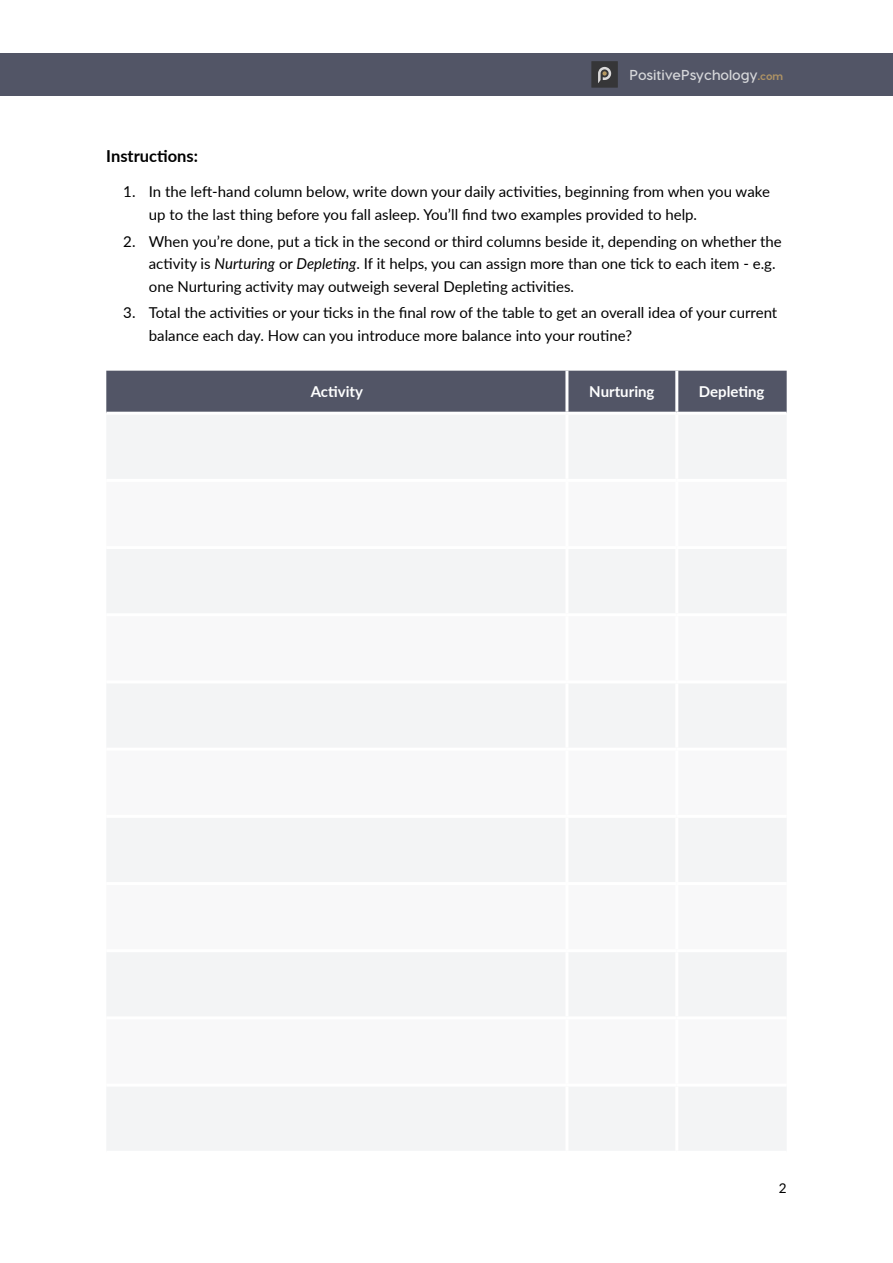
<style>
.page{position:relative;width:893px;height:1263px;background:#fff}
.page>*{position:absolute;margin:0;border:0;box-sizing:border-box;transform-origin:0 0}
.t1{font:700 16.5px "Lato";color:#000}
.t2{font:15px/22.5px "Lato";color:#000}
.t3{font:700 15px "Lato";color:#fff}
.t4{font:700 14.4px "Visby CF";color:#d6d7da}
.t5{font:13.5px "Lato";color:#000}
.s1{font-weight:800;font-size:10.8px;color:#af9364}
.s2{font-style:italic}
</style>
<div class="page">
<div style="left:0;top:53px;width:893px;height:43px;background:#525566"></div>
<div style="left:591px;top:61px;width:27px;height:27px;background:#363638"></div>
<svg style="left:598px;top:67px;width:13px;height:16px"></svg>
<div style="left:106px;top:371px;width:681px;height:41px;background:#525566"></div>
<div style="left:107px;top:415px;width:679px;height:735px;background:#f3f4f5"></div>
<svg style="left:107px;top:482px;width:679px;height:601px"></svg>
<hr style="left:565px;top:371px;width:3px;height:41px;background:#fff">
<hr style="left:675px;top:371px;width:3px;height:41px;background:#fff">
<hr style="left:565px;top:415px;width:3px;height:64px;background:#fff">
<hr style="left:675px;top:415px;width:3px;height:64px;background:#fff">
<hr style="left:106px;top:479px;width:461px;height:3px;background:#fff">
<hr style="left:567px;top:479px;width:110px;height:3px;background:#fff">
<hr style="left:565px;top:482px;width:3px;height:64px;background:#fff">
<hr style="left:677px;top:479px;width:110px;height:3px;background:#fff">
<hr style="left:675px;top:482px;width:3px;height:64px;background:#fff">
<hr style="left:106px;top:546px;width:461px;height:3px;background:#fff">
<hr style="left:567px;top:546px;width:110px;height:3px;background:#fff">
<hr style="left:565px;top:549px;width:3px;height:64px;background:#fff">
<hr style="left:677px;top:546px;width:110px;height:3px;background:#fff">
<hr style="left:675px;top:549px;width:3px;height:64px;background:#fff">
<hr style="left:106px;top:613px;width:461px;height:3px;background:#fff">
<hr style="left:567px;top:613px;width:110px;height:3px;background:#fff">
<hr style="left:565px;top:616px;width:3px;height:64px;background:#fff">
<hr style="left:677px;top:613px;width:110px;height:3px;background:#fff">
<hr style="left:675px;top:616px;width:3px;height:64px;background:#fff">
<hr style="left:106px;top:680px;width:461px;height:3px;background:#fff">
<hr style="left:567px;top:680px;width:110px;height:3px;background:#fff">
<hr style="left:565px;top:683px;width:3px;height:65px;background:#fff">
<hr style="left:677px;top:680px;width:110px;height:3px;background:#fff">
<hr style="left:675px;top:683px;width:3px;height:65px;background:#fff">
<hr style="left:106px;top:748px;width:461px;height:3px;background:#fff">
<hr style="left:567px;top:748px;width:110px;height:3px;background:#fff">
<hr style="left:565px;top:751px;width:3px;height:64px;background:#fff">
<hr style="left:677px;top:748px;width:110px;height:3px;background:#fff">
<hr style="left:675px;top:751px;width:3px;height:64px;background:#fff">
<hr style="left:106px;top:815px;width:461px;height:3px;background:#fff">
<hr style="left:567px;top:815px;width:110px;height:3px;background:#fff">
<hr style="left:565px;top:818px;width:3px;height:64px;background:#fff">
<hr style="left:677px;top:815px;width:110px;height:3px;background:#fff">
<hr style="left:675px;top:818px;width:3px;height:64px;background:#fff">
<hr style="left:106px;top:882px;width:461px;height:3px;background:#fff">
<hr style="left:567px;top:882px;width:110px;height:3px;background:#fff">
<hr style="left:565px;top:885px;width:3px;height:64px;background:#fff">
<hr style="left:677px;top:882px;width:110px;height:3px;background:#fff">
<hr style="left:675px;top:885px;width:3px;height:64px;background:#fff">
<hr style="left:106px;top:949px;width:461px;height:3px;background:#fff">
<hr style="left:567px;top:949px;width:110px;height:3px;background:#fff">
<hr style="left:565px;top:952px;width:3px;height:64px;background:#fff">
<hr style="left:677px;top:949px;width:110px;height:3px;background:#fff">
<hr style="left:675px;top:952px;width:3px;height:64px;background:#fff">
<hr style="left:106px;top:1016px;width:461px;height:3px;background:#fff">
<hr style="left:567px;top:1016px;width:110px;height:3px;background:#fff">
<hr style="left:565px;top:1019px;width:3px;height:64px;background:#fff">
<hr style="left:677px;top:1016px;width:110px;height:3px;background:#fff">
<hr style="left:675px;top:1019px;width:3px;height:64px;background:#fff">
<hr style="left:106px;top:1083px;width:461px;height:3px;background:#fff">
<hr style="left:567px;top:1083px;width:110px;height:3px;background:#fff">
<hr style="left:565px;top:1086px;width:3px;height:65px;background:#fff">
<hr style="left:677px;top:1083px;width:110px;height:3px;background:#fff">
<hr style="left:675px;top:1086px;width:3px;height:65px;background:#fff">
<p class="t4" style="left:629px;top:66px;width:155px">PositivePsychology<span class="s1">.com</span></p>
<p class="t1" style="left:106px;top:144px;width:93px">Instructions:</p>
<p class="t2" style="left:149px;top:180px;width:623px;text-indent:-26px">1. In the left-hand column below, write down your daily activities, beginning from when you wake up to the last thing before you fall asleep. You’ll find two examples provided to help.</p>
<p class="t2" style="left:149px;top:229px;width:634px;text-indent:-26px">2. When you’re done, put a tick in the second or third columns beside it, depending on whether the activity is <span class="s2">Nurturing</span> or <span class="s2">Depleting</span>. If it helps, you can assign more than one tick to each item - e.g. one Nurturing activity may outweigh several Depleting activities.</p>
<p class="t2" style="left:149px;top:301px;width:630px;text-indent:-26px">3. Total the activities or your ticks in the final row of the table to get an overall idea of your current balance each day. How can you introduce more balance into your routine?</p>
<p class="t3" style="left:311px;top:380px;width:54px">Activity</p>
<p class="t3" style="left:589px;top:380px;width:67px">Nurturing</p>
<p class="t3" style="left:699px;top:380px;width:67px">Depleting</p>
<p class="t5" style="left:779px;top:1178px;width:9px">2</p>
</div>
